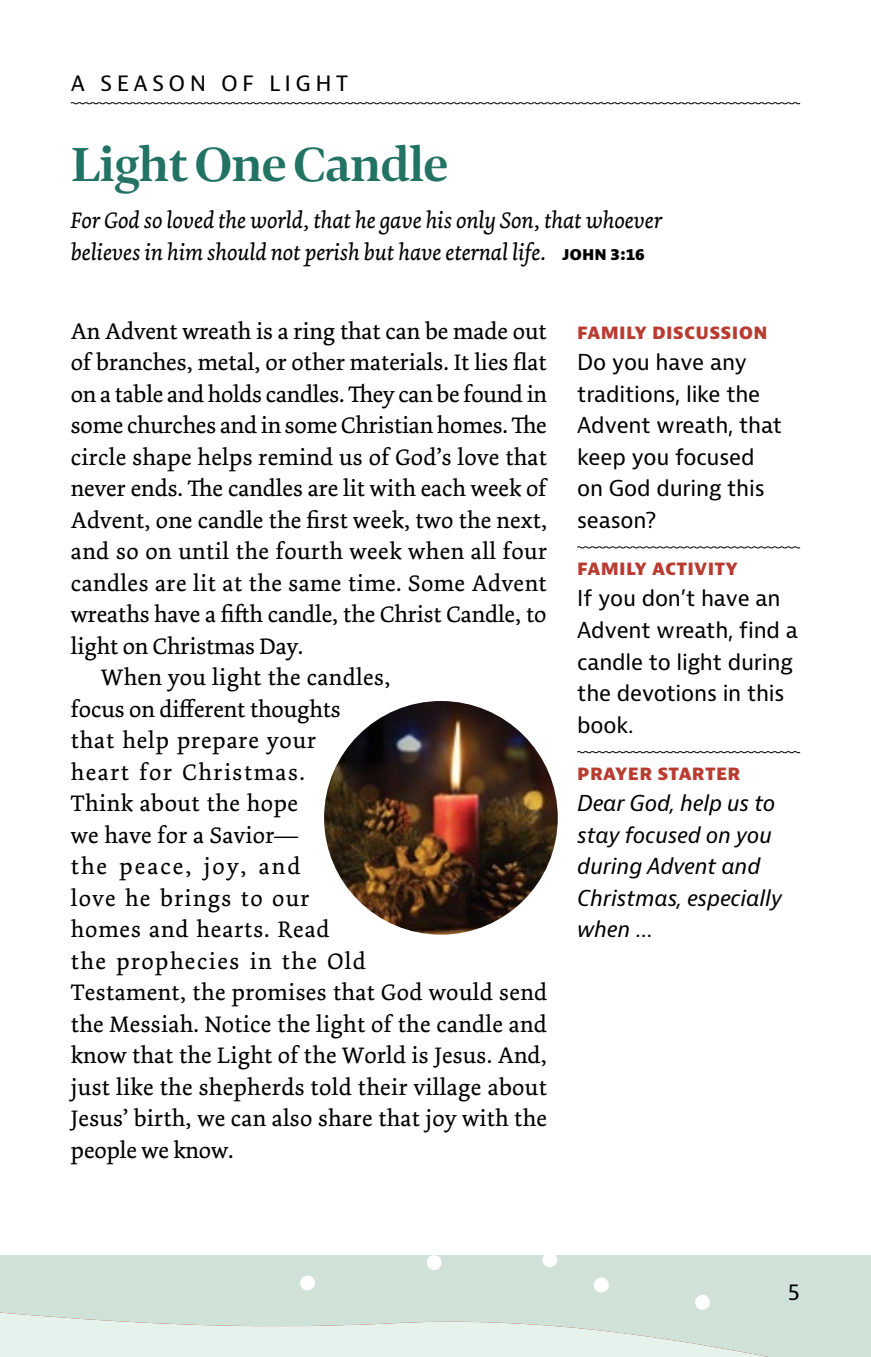
<style>
.page{position:relative;width:871px;height:1357px;background:#fff}
.page>*{position:absolute;margin:0;border:0;box-sizing:border-box;transform-origin:0 0}
.t1{font:700 49.5px "Bennet Display";letter-spacing:-.02em;color:#227364}
.t2{font:23.62px "Dolly Pro";letter-spacing:.01em;color:#000}
.t3{font:italic 23.62px/31.5px "Dolly Pro";letter-spacing:-.005em;color:#000}
.t4{font:23.62px "Dolly Pro";letter-spacing:-.01em;color:#000}
.t5{font:23.62px "Dolly Pro";letter-spacing:.06em;color:#000}
.t6{font:23.62px "Dolly Pro";letter-spacing:.035em;color:#000}
.t7{font:23.62px "Dolly Pro";letter-spacing:.04em;color:#000}
.t8{font:23.62px "Dolly Pro";letter-spacing:.065em;color:#000}
.t9{font:23.62px "Dolly Pro";letter-spacing:.055em;color:#000}
.t10{font:23.62px "Dolly Pro";letter-spacing:.085em;color:#000}
.t11{font:22.5px "Bernina Sans";letter-spacing:.19em;color:#000}
.t12{font:21.38px/31.5px "Bernina Sans";letter-spacing:-.01em;color:#000}
.t13{font:italic 21.38px/31.5px "Bernina Sans";letter-spacing:-.01em;color:#000}
.t14{font:800 18px "Bernina Sans";letter-spacing:.015em;color:#b93c31}
.s1{font-family:"Bernina Sans";font-weight:800;font-style:normal;font-size:15.75px}
</style>
<div class="page">
<svg style="left:0;top:1256px;width:871px;height:101px;background:#d5e6dc"></svg>
<svg style="left:542px;top:1256px;width:15px;height:11px"></svg>
<div style="left:594px;top:1277px;width:15px;height:15px;background:#fff;border-radius:50%"></div>
<div style="left:300px;top:1275px;width:15px;height:15px;background:#fff;border-radius:50%"></div>
<div style="left:427px;top:1256px;width:15px;height:14px;background:#fff;border-radius:50%"></div>
<div style="left:695px;top:1295px;width:15px;height:14px;background:#fff;border-radius:50%"></div>
<svg style="left:70px;top:102px;width:731px;height:3px"></svg>
<svg style="left:577px;top:546px;width:224px;height:3px"></svg>
<svg style="left:577px;top:751px;width:224px;height:3px"></svg>
<img style="left:324px;top:701px;width:234px;height:233px;border-radius:117px">
<p class="t11" style="left:71px;top:68px;width:279px">A SEASON OF LIGHT</p>
<h1 class="t1" style="left:71px;top:132px;width:379px">Light One Candle</h1>
<p class="t3" style="left:71px;top:205px;width:593px">For God so loved the world, that he gave his only Son, that whoever believes in him should not perish but have eternal life. <span class="s1">JOHN 3:16</span></p>
<p class="t2" style="left:71px;top:316px;width:477px">An Advent wreath is a ring that can be made out</p>
<p class="t2" style="left:71px;top:347px;width:477px">of branches, metal, or other materials. It lies flat</p>
<p class="t4" style="left:71px;top:379px;width:478px">on a table and holds candles. They can be found in</p>
<p class="t4" style="left:71px;top:410px;width:477px">some churches and in some Christian homes. The</p>
<p class="t2" style="left:71px;top:442px;width:478px">circle shape helps remind us of God’s love that</p>
<p class="t2" style="left:71px;top:473px;width:477px">never ends. The candles are lit with each week of</p>
<p class="t2" style="left:71px;top:505px;width:478px">Advent, one candle the first week, two the next,</p>
<p class="t2" style="left:71px;top:536px;width:478px">and so on until the fourth week when all four</p>
<p class="t2" style="left:71px;top:568px;width:477px">candles are lit at the same time. Some Advent</p>
<p class="t2" style="left:71px;top:599px;width:477px">wreaths have a fifth candle, the Christ Candle, to</p>
<p class="t2" style="left:71px;top:631px;width:234px">light on Christmas Day.</p>
<p class="t2" style="left:101px;top:662px;width:291px">When you light the candles,</p>
<p class="t2" style="left:71px;top:694px;width:271px">focus on different thoughts</p>
<p class="t6" style="left:71px;top:725px;width:247px">that help prepare your</p>
<p class="t8" style="left:71px;top:757px;width:235px">heart for Christmas.</p>
<p class="t2" style="left:71px;top:788px;width:229px">Think about the hope</p>
<p class="t2" style="left:71px;top:820px;width:229px">we have for a Savior—</p>
<p class="t10" style="left:71px;top:851px;width:231px">the peace, joy, and</p>
<p class="t9" style="left:71px;top:883px;width:240px">love he brings to our</p>
<p class="t7" style="left:71px;top:914px;width:260px">homes and hearts. Read</p>
<p class="t5" style="left:71px;top:946px;width:296px">the prophecies in the Old</p>
<p class="t2" style="left:71px;top:977px;width:478px">Testament, the promises that God would send</p>
<p class="t2" style="left:71px;top:1009px;width:477px">the Messiah. Notice the light of the candle and</p>
<p class="t2" style="left:71px;top:1040px;width:478px">know that the Light of the World is Jesus. And,</p>
<p class="t2" style="left:71px;top:1072px;width:477px">just like the shepherds told their village about</p>
<p class="t2" style="left:71px;top:1103px;width:477px">Jesus’ birth, we can also share that joy with the</p>
<p class="t2" style="left:71px;top:1135px;width:164px">people we know.</p>
<p class="t14" style="left:577px;top:320px;width:192px">FAMILY DISCUSSION</p>
<p class="t12" style="left:577px;top:347px;width:206px">Do you have any traditions, like the<br>Advent wreath, that keep you focused on God during this season?</p>
<p class="t14" style="left:577px;top:556px;width:162px">FAMILY ACTIVITY</p>
<p class="t12" style="left:577px;top:583px;width:222px">If you don’t have an<br>Advent wreath, find a candle to light during the devotions in this book.</p>
<p class="t14" style="left:577px;top:761px;width:164px">PRAYER STARTER</p>
<p class="t13" style="left:577px;top:788px;width:206px">Dear God, help us to stay focused on you during Advent and<br>Christmas, especially when …</p>
<p class="t11" style="left:788px;top:1276px;width:14px">5</p>
</div>
